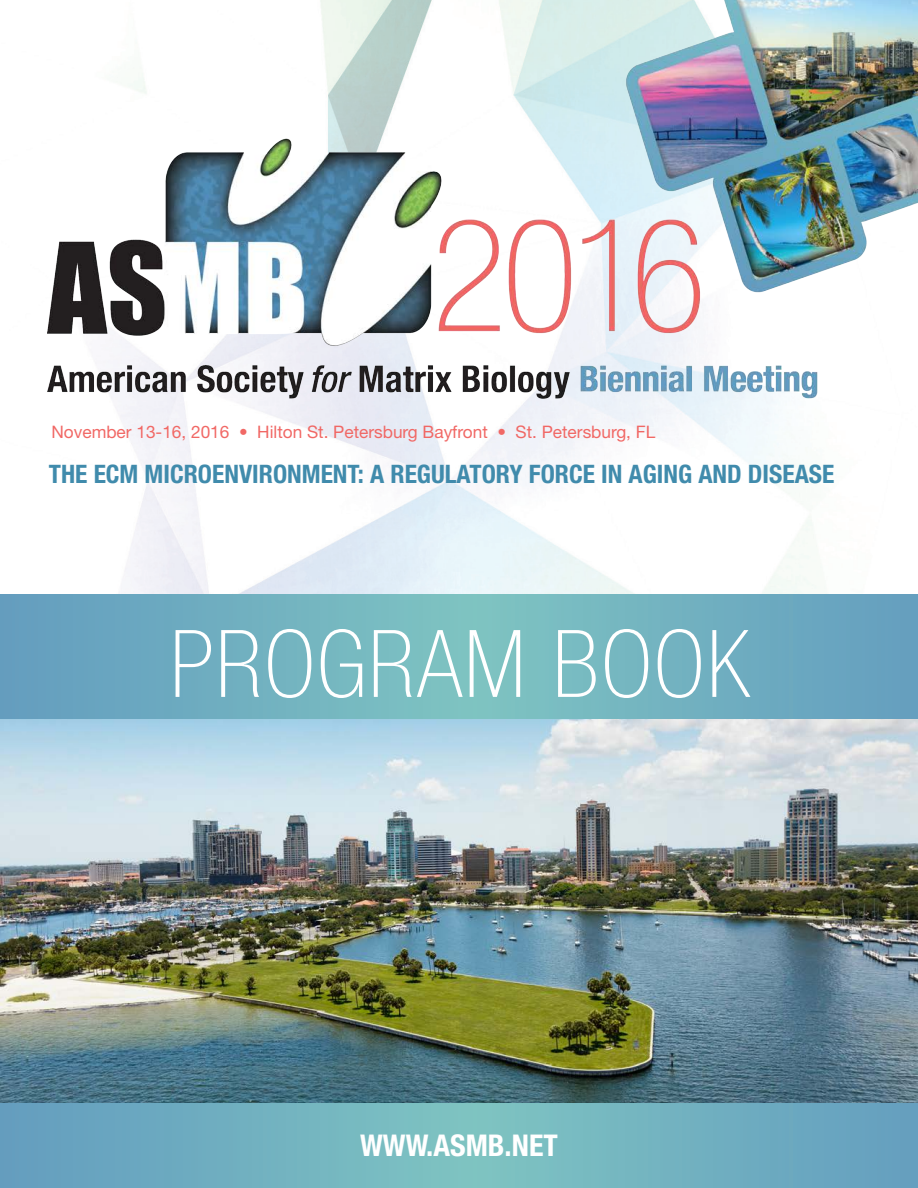
<style>
.page{position:relative;width:918px;height:1188px;background:#fff}
.page>*{position:absolute;margin:0;border:0;box-sizing:border-box;transform-origin:0 0}
.t1{font:100 condensed 93.6px "Helvetica Neue LT Std";letter-spacing:.025em;color:#fff}
.t2{font:700 condensed 30px "Helvetica Neue LT Std";color:#fff}
.t3{font:700 condensed 25.5px "Helvetica Neue LT Std";color:#408bac}
.t4{font:17.25px "Helvetica Neue LT Std";color:#f16865}
</style>
<div class="page">
<img style="left:0;top:719px;width:918px;height:384px">
<svg style="left:0;top:594px;width:918px;height:125px;background:#70b0c0"></svg>
<svg style="left:0;top:1103px;width:918px;height:85px;background:#70b0c0"></svg>
<img style="left:47px;top:0;width:871px;height:400px">
<p class="t4" style="left:51px;top:421px;width:605px">November 13-16, 2016 • Hilton St. Petersburg Bayfront • St. Petersburg, FL</p>
<p class="t3" style="left:49px;top:459px;width:787px">THE ECM MICROENVIRONMENT: A REGULATORY FORCE IN AGING AND DISEASE</p>
<p class="t1" style="left:170px;top:611px;width:582px">PROGRAM BOOK</p>
<p class="t2" style="left:360px;top:1128px;width:199px">WWW.ASMB.NET</p>
</div>
